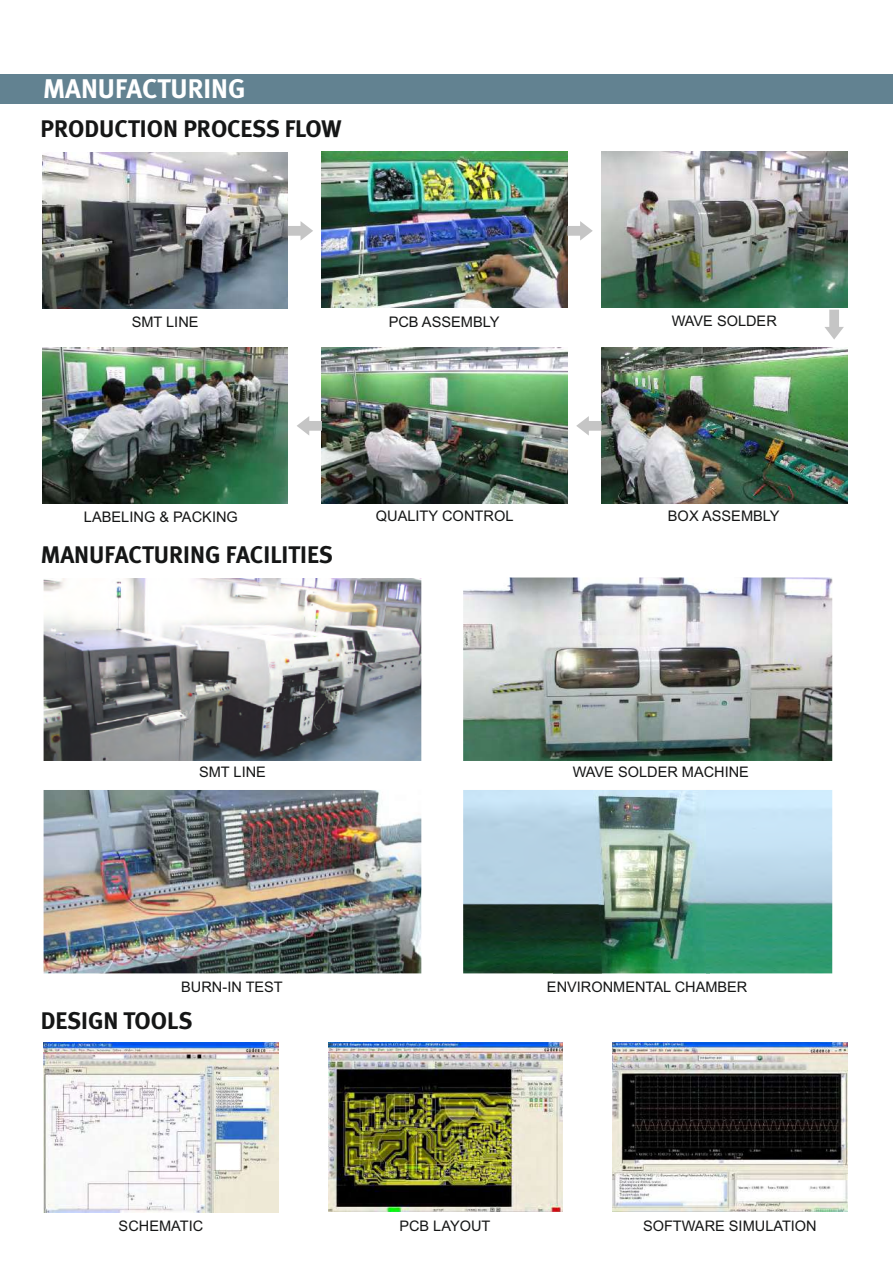
<style>
.page{position:relative;width:893px;height:1263px;background:#fff}
.page>*{position:absolute;margin:0;border:0;box-sizing:border-box;transform-origin:0 0}
.t1{font:27px "Meta Bold LF";color:#fff}
.t2{font:24px "Meta Bold LF";color:#151616}
.t3{font:14.55px "Arial";color:#151616}
</style>
<div class="page">
<img style="left:42px;top:348px;width:246px;height:156px">
<img style="left:601px;top:348px;width:246px;height:156px">
<img style="left:322px;top:348px;width:245px;height:156px">
<img style="left:322px;top:152px;width:245px;height:156px">
<img style="left:601px;top:152px;width:246px;height:156px">
<img style="left:42px;top:153px;width:246px;height:156px">
<svg style="left:288px;top:221px;width:25px;height:20px"></svg>
<svg style="left:567px;top:221px;width:26px;height:20px"></svg>
<svg style="left:297px;top:416px;width:25px;height:20px"></svg>
<svg style="left:576px;top:416px;width:25px;height:20px"></svg>
<svg style="left:825px;top:310px;width:19px;height:30px"></svg>
<div style="left:0;top:74px;width:893px;height:30px;background:#628291"></div>
<img style="left:44px;top:1042px;width:234px;height:170px">
<img style="left:328px;top:1042px;width:235px;height:170px">
<img style="left:612px;top:1042px;width:235px;height:170px">
<img style="left:44px;top:578px;width:377px;height:183px">
<img style="left:463px;top:577px;width:369px;height:184px">
<img style="left:44px;top:790px;width:377px;height:183px">
<img style="left:603px;top:790px;width:104px;height:183px">
<img style="left:463px;top:790px;width:140px;height:183px">
<img style="left:707px;top:790px;width:125px;height:183px">
<h1 class="t1" style="left:43px;top:73px;width:204px">MANUFACTURING</h1>
<h2 class="t2" style="left:41px;top:114px;width:302px">PRODUCTION PROCESS FLOW</h2>
<p class="t3" style="left:132px;top:316px;width:68px">SMT LINE</p>
<p class="t3" style="left:389px;top:317px;width:113px">PCB ASSEMBLY</p>
<p class="t3" style="left:672px;top:315px;width:107px">WAVE SOLDER</p>
<p class="t3" style="left:84px;top:511px;width:156px">LABELING &amp; PACKING</p>
<p class="t3" style="left:376px;top:510px;width:139px">QUALITY CONTROL</p>
<p class="t3" style="left:668px;top:511px;width:113px">BOX ASSEMBLY</p>
<h2 class="t2" style="left:41px;top:541px;width:294px">MANUFACTURING FACILITIES</h2>
<p class="t3" style="left:199px;top:766px;width:68px">SMT LINE</p>
<p class="t3" style="left:573px;top:766px;width:178px">WAVE SOLDER MACHINE</p>
<p class="t3" style="left:181px;top:981px;width:103px">BURN-IN TEST</p>
<h2 class="t2" style="left:41px;top:1007px;width:153px">DESIGN TOOLS</h2>
<p class="t3" style="left:547px;top:981px;width:202px">ENVIRONMENTAL CHAMBER</p>
<p class="t3" style="left:119px;top:1220px;width:86px">SCHEMATIC</p>
<p class="t3" style="left:399px;top:1220px;width:93px">PCB LAYOUT</p>
<p class="t3" style="left:643px;top:1220px;width:175px">SOFTWARE SIMULATION</p>
</div>
